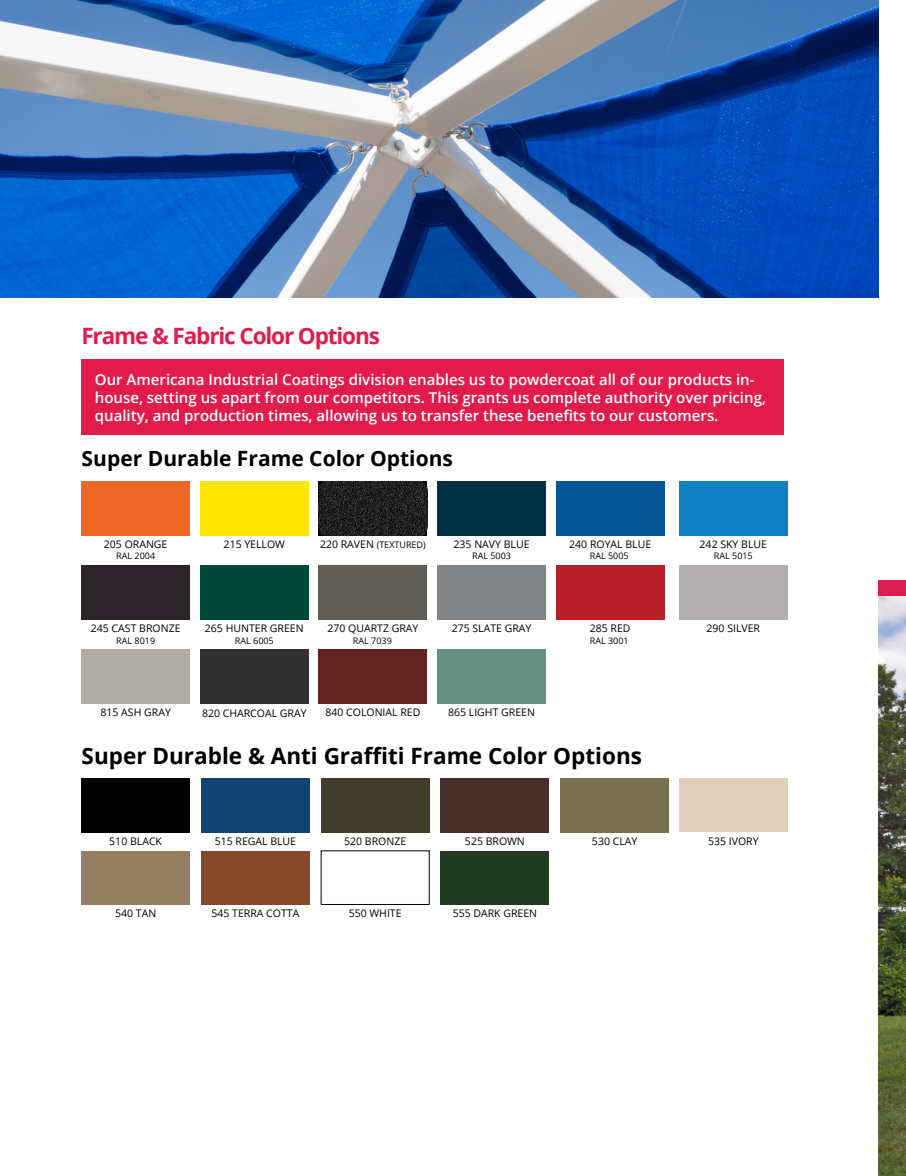
<style>
.page{position:relative;width:906px;height:1176px;background:#fff}
.page>*{position:absolute;margin:0;border:0;box-sizing:border-box;transform-origin:0 0}
.t1{font:700 22.5px "Open Sans";color:#000}
.t2{font:700 22.5px "Open Sans";letter-spacing:-.05em;color:#e11c4c}
.t3{font:700 21px "Open Sans";color:#000}
.t4{font:600 15px/18px "Open Sans";color:#fff}
.t5{font:10.5px "Open Sans";color:#000}
.t6{font:9px "Open Sans";color:#000}
.s1{font-size:10.5px}
</style>
<div class="page">
<img style="left:878px;top:595px;width:27px;height:580px">
<div style="left:878px;top:580px;width:27px;height:15px;background:#d81f4d"></div>
<div style="left:200px;top:481px;width:108px;height:54px;background:#ffe600"></div>
<img style="left:319px;top:481px;width:108px;height:54px">
<div style="left:82px;top:481px;width:108px;height:54px;background:#ef6724"></div>
<div style="left:679px;top:481px;width:108px;height:54px;background:#1080c4"></div>
<div style="left:556px;top:481px;width:108px;height:54px;background:#035595"></div>
<div style="left:82px;top:565px;width:108px;height:54px;background:#2c262b"></div>
<div style="left:200px;top:565px;width:108px;height:54px;background:#014937"></div>
<div style="left:437px;top:481px;width:108px;height:54px;background:#023045"></div>
<div style="left:556px;top:565px;width:108px;height:54px;background:#b72027"></div>
<div style="left:437px;top:565px;width:108px;height:54px;background:#838485"></div>
<div style="left:679px;top:565px;width:108px;height:54px;background:#afadae"></div>
<div style="left:319px;top:565px;width:108px;height:54px;background:#5e5e56"></div>
<div style="left:319px;top:649px;width:108px;height:54px;background:#622423"></div>
<div style="left:437px;top:649px;width:108px;height:54px;background:#649181"></div>
<div style="left:321px;top:778px;width:108px;height:54px;background:#403e2b"></div>
<div style="left:201px;top:778px;width:108px;height:54px;background:#124471"></div>
<div style="left:440px;top:778px;width:108px;height:54px;background:#452f29"></div>
<div style="left:560px;top:778px;width:108px;height:54px;background:#7a7151"></div>
<div style="left:82px;top:778px;width:108px;height:54px;background:#000"></div>
<div style="left:201px;top:850px;width:108px;height:54px;background:#87492b"></div>
<div style="left:82px;top:850px;width:108px;height:54px;background:#957f60"></div>
<hr style="left:321px;top:903px;width:108px;height:1px;background:#000">
<div style="left:440px;top:850px;width:108px;height:54px;background:#223b23"></div>
<div style="left:679px;top:778px;width:108px;height:54px;background:#dfcfbb"></div>
<div style="left:200px;top:649px;width:108px;height:54px;background:#333232"></div>
<div style="left:82px;top:649px;width:108px;height:54px;background:#b0aea4"></div>
<img style="left:0;top:0;width:878px;height:297px">
<div style="left:81px;top:359px;width:702px;height:76px;background:#e11c4c"></div>
<h1 class="t2" style="left:81px;top:320px;width:300px">Frame &amp; Fabric Color Options</h1>
<p class="t4" style="left:95px;top:370px;width:672px">Our Americana Industrial Coatings division enables us to powdercoat all of our products in&shy;house, setting us apart from our competitors. This grants us complete authority over pricing, quality, and production times, allowing us to transfer these benefits to our customers.</p>
<h2 class="t3" style="left:82px;top:444px;width:372px">Super Durable Frame Color Options</h2>
<p class="t5" style="left:104px;top:537px;width:65px">205 ORANGE</p>
<p class="t5" style="left:223px;top:537px;width:63px">215 YELLOW</p>
<p class="t6" style="left:320px;top:538px;width:107px"><span class="s1">220 RAVEN</span> (TEXTURED)</p>
<p class="t5" style="left:569px;top:537px;width:83px">240 ROYAL BLUE</p>
<p class="t5" style="left:699px;top:537px;width:69px">242 SKY BLUE</p>
<p class="t5" style="left:453px;top:537px;width:77px">235 NAVY BLUE</p>
<p class="t6" style="left:116px;top:550px;width:40px">RAL 2004</p>
<p class="t6" style="left:472px;top:550px;width:40px">RAL 5003</p>
<p class="t6" style="left:589px;top:550px;width:40px">RAL 5005</p>
<p class="t6" style="left:713px;top:550px;width:40px">RAL 5015</p>
<p class="t5" style="left:91px;top:621px;width:91px">245 CAST BRONZE</p>
<p class="t5" style="left:205px;top:621px;width:100px">265 HUNTER GREEN</p>
<p class="t5" style="left:327px;top:621px;width:92px">270 QUARTZ GRAY</p>
<p class="t5" style="left:451px;top:620px;width:81px">275 SLATE GRAY</p>
<p class="t5" style="left:589px;top:620px;width:42px">285 RED</p>
<p class="t5" style="left:706px;top:620px;width:55px">290 SILVER</p>
<p class="t6" style="left:116px;top:634px;width:40px">RAL 8019</p>
<p class="t6" style="left:235px;top:634px;width:40px">RAL 6005</p>
<p class="t6" style="left:353px;top:634px;width:40px">RAL 7039</p>
<p class="t6" style="left:589px;top:634px;width:40px">RAL 3001</p>
<p class="t5" style="left:325px;top:705px;width:96px">840 COLONIAL RED</p>
<p class="t5" style="left:448px;top:705px;width:88px">865 LIGHT GREEN</p>
<h1 class="t1" style="left:82px;top:739px;width:561px">Super Durable &amp; Anti Graffiti Frame Color Options</h1>
<p class="t5" style="left:100px;top:705px;width:72px">815 ASH GRAY</p>
<p class="t5" style="left:202px;top:705px;width:106px">820 CHARCOAL GRAY</p>
<p class="t5" style="left:109px;top:833px;width:54px">510 BLACK</p>
<p class="t5" style="left:215px;top:833px;width:83px">515 REGAL BLUE</p>
<p class="t5" style="left:344px;top:833px;width:63px">520 BRONZE</p>
<p class="t5" style="left:464px;top:833px;width:61px">525 BROWN</p>
<p class="t5" style="left:591px;top:833px;width:47px">530 CLAY</p>
<p class="t5" style="left:115px;top:905px;width:43px">540 TAN</p>
<p class="t5" style="left:211px;top:905px;width:89px">545 TERRA COTTA</p>
<p class="t5" style="left:348px;top:905px;width:54px">550 WHITE</p>
<p class="t5" style="left:452px;top:905px;width:86px">555 DARK GREEN</p>
<p class="t5" style="left:707px;top:833px;width:52px">535 IVORY</p>
</div>
